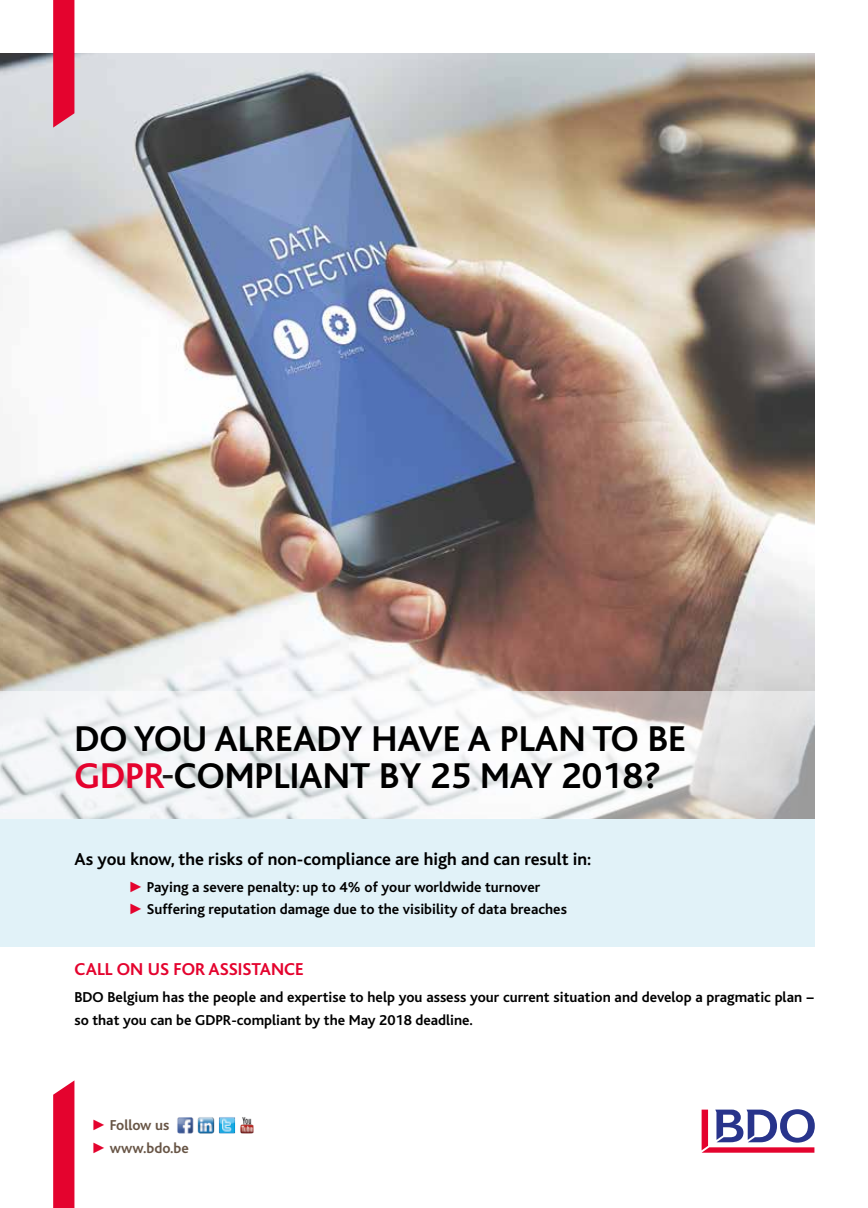
<style>
.page{position:relative;width:868px;height:1208px;background:#fff}
.page>*{position:absolute;margin:0;border:0;box-sizing:border-box;transform-origin:0 0}
.t1{font:700 37.5px/37.5px "Bliss";color:#000}
.t2{font:700 18px "Bliss";color:#000}
.t3{font:700 18px "Bliss";color:#e4032e}
.t4{font:700 15px/22.5px "Bliss";color:#000}
.t5{font:700 15px/22.5px "Bliss";color:#685546}
.s1{color:#e4032e}
.s2{font-family:"Bliss 2";font-weight:500;color:#1e1819}
.s3{font-family:"Arial";font-weight:400;color:#e4032e}
</style>
<div class="page">
<img style="left:0;top:53px;width:814px;height:638px">
<svg style="left:701px;top:1109px;width:113px;height:43px"></svg>
<svg style="left:53px;top:1080px;width:21px;height:128px"></svg>
<img style="left:177px;top:1117px;width:77px;height:17px">
<svg style="left:53px;top:0;width:21px;height:128px"></svg>
<div style="left:0;top:819px;width:814px;height:127px;background:#e1f2f8"></div>
<svg style="left:0;top:691px;width:814px;height:128px;fill:#f5f6f8"></svg>
<h1 class="t1" style="left:74px;top:720px;width:613px">DO YOU ALREADY HAVE A PLAN TO BE<br><span class="s1">GDPR</span><span class="s2">-</span>COMPLIANT BY 25 MAY 2018?</h1>
<p class="t2" style="left:74px;top:849px;width:518px">As you know, the risks of non-compliance are high and can result in:</p>
<p class="t4" style="left:128px;top:875px;width:440px"><span class="s3">►</span> Paying a severe penalty: up to 4% of your worldwide turnover<br><span class="s3">►</span> Suffering reputation damage due to the visibility of data breaches</p>
<p class="t3" style="left:74px;top:960px;width:231px">CALL ON US FOR ASSISTANCE</p>
<p class="t4" style="left:74px;top:986px;width:741px">BDO Belgium has the people and expertise to help you assess your current situation and develop a pragmatic plan − so that you can be GDPR-compliant by the May 2018 deadline.</p>
<p class="t5" style="left:91px;top:1114px;width:99px"><span class="s3">►</span> Follow us<br><span class="s3">►</span> www.bdo.be</p>
</div>
